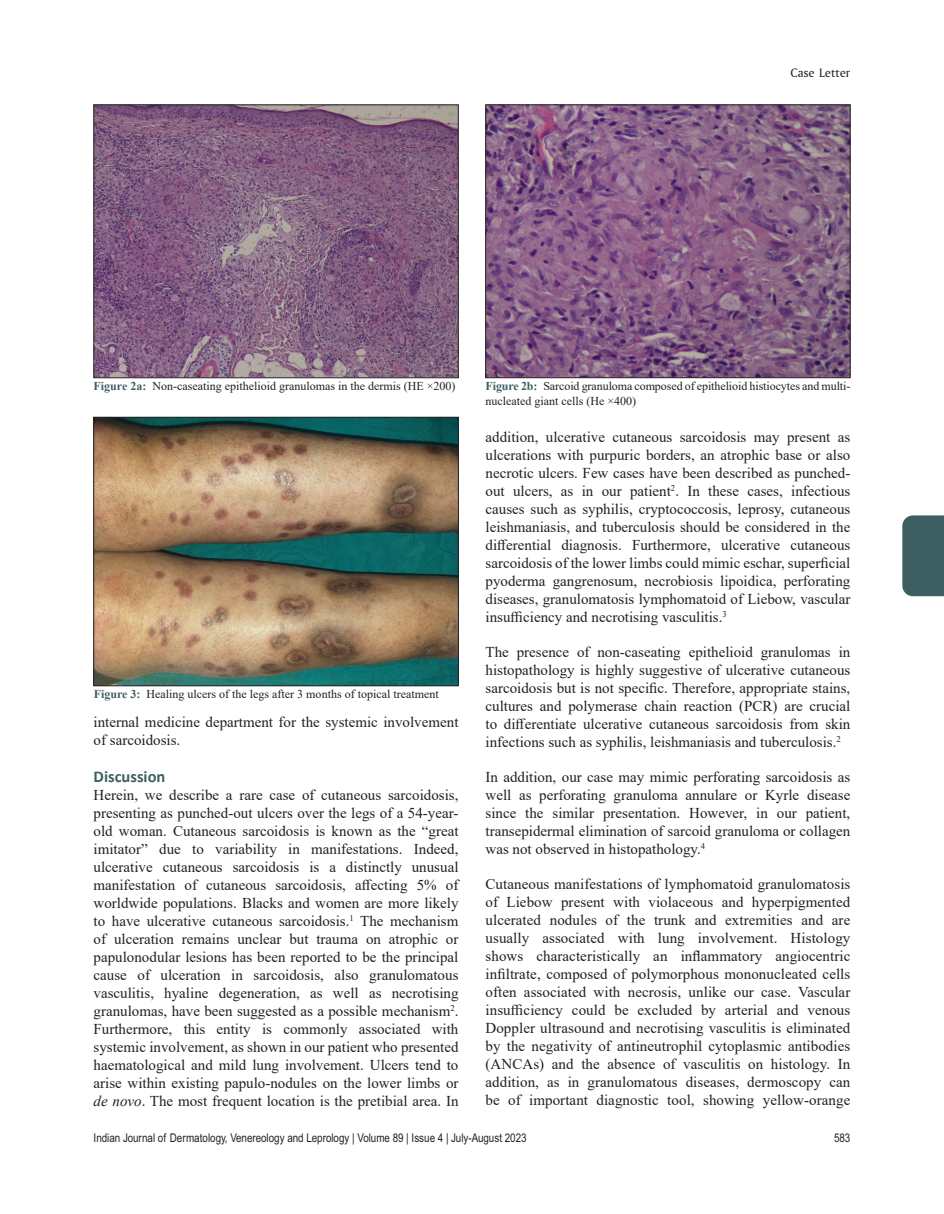
<style>
.page{position:relative;width:944px;height:1214px;background:#fff}
.page>*{position:absolute;margin:0;border:0;box-sizing:border-box;transform-origin:0 0}
.t1{font:700 16.5px "Calibri";color:#3d5f61}
.Body_Text{font:15px/18px "Times New Roman";color:#231f20;text-align:justify}
.Body_Text_Indent{font:15px/18px "Times New Roman";color:#231f20}
.t2{font:12.75px "Amerigo BT Roman A";color:#231f20}
.Fig_caption{font:12px/14.4px "Times New Roman";color:#231f20}
.t3{font:12px "Arial Narrow MT Std";color:#231f20}
.s1{font-weight:700;color:#3d5f61}
.s2{font-style:italic}
</style>
<div class="page">
<img style="left:96px;top:107px;width:360px;height:269px">
<div style="left:94px;top:105px;width:364px;height:273px;border:1px solid #231f20"></div>
<img style="left:487px;top:107px;width:361px;height:269px">
<div style="left:485px;top:105px;width:365px;height:273px;border:1px solid #231f20"></div>
<img style="left:95px;top:419px;width:361px;height:265px">
<div style="left:93px;top:417px;width:365px;height:269px;border:1px solid #231f20"></div>
<div style="left:902px;top:515px;width:42px;height:81px;background:#3d5f61"></div>
<p class="t2" style="left:790px;top:65px;width:61px">Case Letter</p>
<p class="Fig_caption" style="left:94px;top:379px;width:363px"><span class="s1">Figure 2a:</span> Non-caseating epithelioid granulomas in the dermis (HE ×200)</p>
<p class="Fig_caption" style="left:485px;top:378px;width:366px"><span class="s1">Figure 2b:</span> Sarcoid granuloma composed of epithelioid histiocytes and multi&shy;nucleated giant cells (He ×400)</p>
<p class="Fig_caption" style="left:94px;top:686px;width:346px"><span class="s1">Figure 3:</span> Healing ulcers of the legs after 3 months of topical treatment</p>
<p class="Body_Text_Indent" style="left:94px;top:712px;width:366px">internal medicine department for the systemic involvement of sarcoidosis.</p>
<h1 class="t1" style="left:94px;top:764px;width:73px">Discussion</h1>
<p class="Body_Text" style="left:94px;top:785px;width:366px">Herein, we describe a rare case of cutaneous sarcoidosis, presenting as punched-out ulcers over the legs of a 54-year&shy;old woman. Cutaneous sarcoidosis is known as the “great imitator” due to variability in manifestations. Indeed, ulcerative cutaneous sarcoidosis is a distinctly unusual manifestation of cutaneous sarcoidosis, affecting 5% of worldwide populations. Blacks and women are more likely to have ulcerative cutaneous sarcoidosis.<sup>1</sup> The mechanism of ulceration remains unclear but trauma on atrophic or papulonodular lesions has been reported to be the principal cause of ulceration in sarcoidosis, also granulomatous vasculitis, hyaline degeneration, as well as necrotising granulomas, have been suggested as a possible mechanism<sup>2</sup>.<br>Furthermore, this entity is commonly associated with systemic involvement, as shown in our patient who presented haematological and mild lung involvement. Ulcers tend to arise within existing papulo-nodules on the lower limbs or <span class="s2">de novo</span>. The most frequent location is the pretibial area. In</p>
<p class="Body_Text" style="left:485px;top:427px;width:366px">addition, ulcerative cutaneous sarcoidosis may present as ulcerations with purpuric borders, an atrophic base or also necrotic ulcers. Few cases have been described as punched&shy;out ulcers, as in our patient<sup>2</sup>. In these cases, infectious causes such as syphilis, cryptococcosis, leprosy, cutaneous leishmaniasis, and tuberculosis should be considered in the differential diagnosis. Furthermore, ulcerative cutaneous sarcoidosis of the lower limbs could mimic eschar, superficial pyoderma gangrenosum, necrobiosis lipoidica, perforating diseases, granulomatosis lymphomatoid of Liebow, vascular insufficiency and necrotising vasculitis.<sup>3</sup></p>
<p class="Body_Text" style="left:485px;top:642px;width:366px">The presence of non-caseating epithelioid granulomas in histopathology is highly suggestive of ulcerative cutaneous sarcoidosis but is not specific. Therefore, appropriate stains, cultures and polymerase chain reaction (PCR) are crucial to differentiate ulcerative cutaneous sarcoidosis from skin infections such as syphilis, leishmaniasis and tuberculosis.<sup>2</sup></p>
<p class="Body_Text" style="left:485px;top:767px;width:366px">In addition, our case may mimic perforating sarcoidosis as well as perforating granuloma annulare or Kyrle disease since the similar presentation. However, in our patient, transepidermal elimination of sarcoid granuloma or collagen was not observed in histopathology.<sup>4</sup></p>
<p class="Body_Text" style="left:485px;top:874px;width:366px">Cutaneous manifestations of lymphomatoid granulomatosis of Liebow present with violaceous and hyperpigmented ulcerated nodules of the trunk and extremities and are usually associated with lung involvement. Histology shows characteristically an inflammatory angiocentric infiltrate, composed of polymorphous mononucleated cells often associated with necrosis, unlike our case. Vascular insufficiency could be excluded by arterial and venous Doppler ultrasound and necrotising vasculitis is eliminated by the negativity of antineutrophil cytoplasmic antibodies (ANCAs) and the absence of vasculitis on histology. In addition, as in granulomatous diseases, dermoscopy can be of important diagnostic tool, showing yellow-orange</p>
<p class="t3" style="left:94px;top:1130px;width:434px">Indian Journal of Dermatology, Venereology and Leprology | Volume 89 | Issue 4 | July-August 2023</p>
<p class="t3" style="left:834px;top:1130px;width:18px">583</p>
</div>
